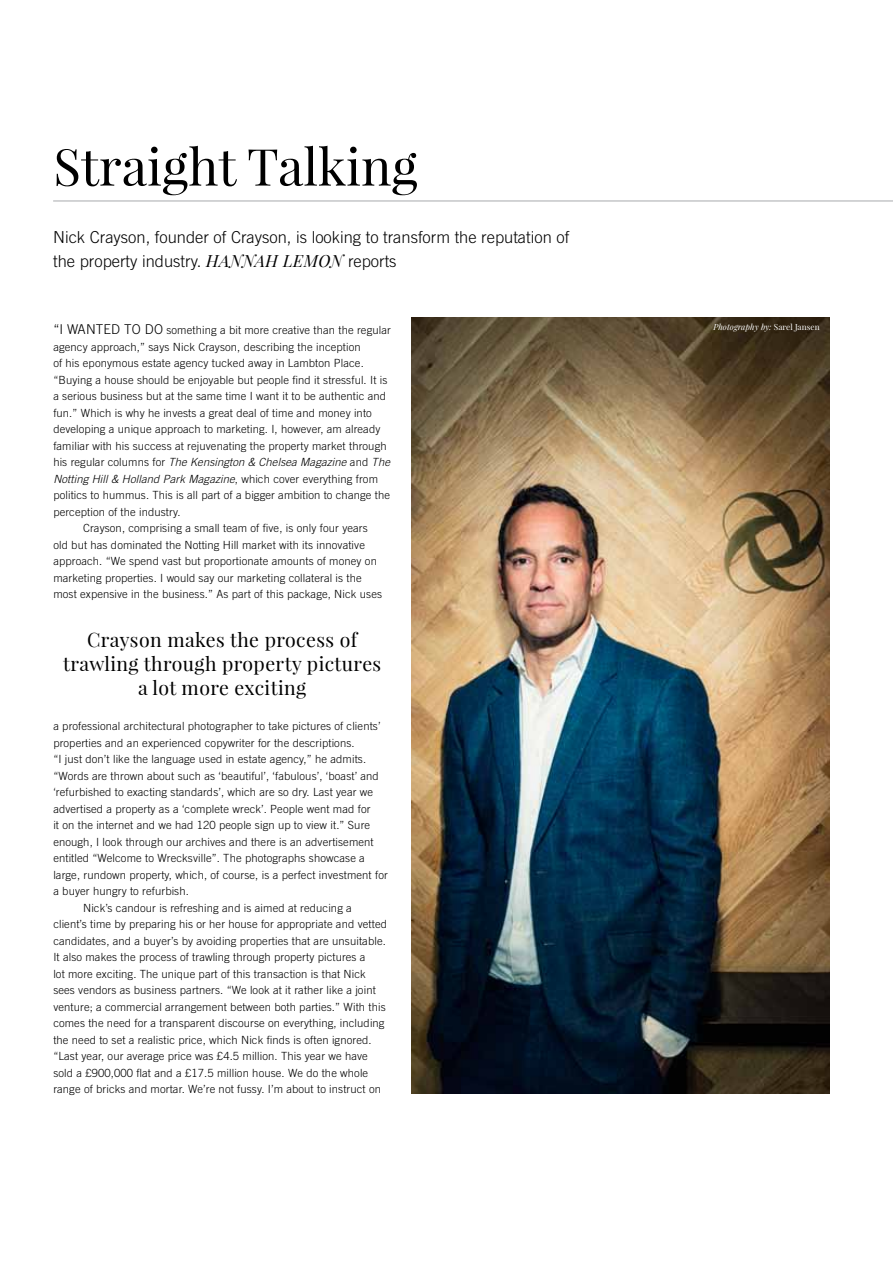
<style>
.page{position:relative;width:893px;height:1263px;background:#fff}
.page>*{position:absolute;margin:0;border:0;box-sizing:border-box;transform-origin:0 0}
.t1{font:51px "Playfair Display";color:#000}
.t2{font:19.5px/24px "Playfair Display";letter-spacing:.02em;color:#000;text-align:center}
.t3{font:300 16.5px/23.9px "Trade Gothic LT";color:#000}
.t4{font:300 11.25px "Trade Gothic LT";letter-spacing:.01em;color:#000}
.t5{font:italic 300 11.25px "Trade Gothic LT";letter-spacing:.01em;color:#000}
.t6{font:italic 8.25px "Playfair Display";letter-spacing:.01em;color:#fff}
.s1{font-family:"Playfair Display";font-weight:400;font-style:italic}
.s2{font-size:13.5px}
.s3{font-style:normal}
</style>
<div class="page">
<hr style="left:53px;top:201px;width:840px;height:1px;background:#a7a9ac">
<img style="left:411px;top:318px;width:418px;height:775px">
<h1 class="t1" style="left:53px;top:135px;width:366px">Straight Talking</h1>
<h3 class="t3" style="left:53px;top:225px;width:518px">Nick Crayson, founder of Crayson, is looking to transform the reputation of the property industry. <span class="s1">HANNAH LEMON</span> reports</h3>
<p class="t4" style="left:53px;top:323px;width:339px"><span class="s2">“I wanted to do</span> something a bit more creative than the regular</p>
<p class="t4" style="left:53px;top:340px;width:309px">agency approach,” says Nick Crayson, describing the inception</p>
<p class="t4" style="left:53px;top:356px;width:312px">of his eponymous estate agency tucked away in Lambton Place.</p>
<p class="t4" style="left:53px;top:373px;width:336px">“Buying a house should be enjoyable but people find it stressful. It is</p>
<p class="t4" style="left:53px;top:389px;width:334px">a serious business but at the same time I want it to be authentic and</p>
<p class="t4" style="left:53px;top:406px;width:320px">fun.” Which is why he invests a great deal of time and money into</p>
<p class="t4" style="left:53px;top:423px;width:329px">developing a unique approach to marketing. I, however, am already</p>
<p class="t4" style="left:53px;top:439px;width:335px">familiar with his success at rejuvenating the property market through</p>
<p class="t5" style="left:53px;top:456px;width:338px"><span class="s3">his regular columns for</span> The Kensington &amp; Chelsea Magazine <span class="s3">and</span> The</p>
<p class="t5" style="left:53px;top:472px;width:326px">Notting Hill &amp; Holland Park Magazine<span class="s3">, which cover everything from</span></p>
<p class="t4" style="left:53px;top:489px;width:338px">politics to hummus. This is all part of a bigger ambition to change the</p>
<p class="t4" style="left:53px;top:505px;width:129px">perception of the industry.</p>
<p class="t4" style="left:83px;top:522px;width:286px">Crayson, comprising a small team of five, is only four years</p>
<p class="t4" style="left:53px;top:538px;width:313px">old but has dominated the Notting Hill market with its innovative</p>
<p class="t4" style="left:53px;top:555px;width:325px">approach. “We spend vast but proportionate amounts of money on</p>
<p class="t4" style="left:53px;top:571px;width:310px">marketing properties. I would say our marketing collateral is the</p>
<p class="t4" style="left:53px;top:588px;width:330px">most expensive in the business.” As part of this package, Nick uses</p>
<h2 class="t2" style="left:63px;top:627px;width:320px">Crayson makes the process of trawling through property pictures a lot more exciting</h2>
<p class="t4" style="left:53px;top:720px;width:329px">a professional architectural photographer to take pictures of clients’</p>
<p class="t4" style="left:53px;top:736px;width:303px">properties and an experienced copywriter for the descriptions.</p>
<p class="t4" style="left:53px;top:753px;width:314px">“I just don’t like the language used in estate agency,” he admits.</p>
<p class="t4" style="left:53px;top:769px;width:327px">“Words are thrown about such as ‘beautiful’, ‘fabulous’, ‘boast’ and</p>
<p class="t4" style="left:53px;top:786px;width:321px">‘refurbished to exacting standards’, which are so dry. Last year we</p>
<p class="t4" style="left:53px;top:802px;width:319px">advertised a property as a ‘complete wreck’. People went mad for</p>
<p class="t4" style="left:53px;top:819px;width:318px">it on the internet and we had 120 people sign up to view it.” Sure</p>
<p class="t4" style="left:53px;top:835px;width:322px">enough, I look through our archives and there is an advertisement</p>
<p class="t4" style="left:53px;top:852px;width:313px">entitled “Welcome to Wrecksville”. The photographs showcase a</p>
<p class="t4" style="left:53px;top:868px;width:336px">large, rundown property, which, of course, is a perfect investment for</p>
<p class="t4" style="left:53px;top:885px;width:137px">a buyer hungry to refurbish.</p>
<p class="t4" style="left:83px;top:901px;width:270px">Nick’s candour is refreshing and is aimed at reducing a</p>
<p class="t4" style="left:53px;top:918px;width:335px">client’s time by preparing his or her house for appropriate and vetted</p>
<p class="t4" style="left:53px;top:934px;width:334px">candidates, and a buyer’s by avoiding properties that are unsuitable.</p>
<p class="t4" style="left:53px;top:951px;width:314px">It also makes the process of trawling through property pictures a</p>
<p class="t4" style="left:53px;top:967px;width:314px">lot more exciting. The unique part of this transaction is that Nick</p>
<p class="t4" style="left:53px;top:984px;width:324px">sees vendors as business partners. “We look at it rather like a joint</p>
<p class="t4" style="left:53px;top:1000px;width:334px">venture; a commercial arrangement between both parties.” With this</p>
<p class="t4" style="left:53px;top:1017px;width:333px">comes the need for a transparent discourse on everything, including</p>
<p class="t4" style="left:53px;top:1033px;width:320px">the need to set a realistic price, which Nick finds is often ignored.</p>
<p class="t4" style="left:53px;top:1050px;width:316px">“Last year, our average price was £4.5 million. This year we have</p>
<p class="t4" style="left:53px;top:1066px;width:316px">sold a £900,000 flat and a £17.5 million house. We do the whole</p>
<p class="t4" style="left:53px;top:1083px;width:329px">range of bricks and mortar. We’re not fussy. I’m about to instruct on</p>
<p class="t6" style="left:713px;top:322px;width:108px">PHOTOGRAPHY BY: <span class="s3">Sarel Jansen</span></p>
</div>
